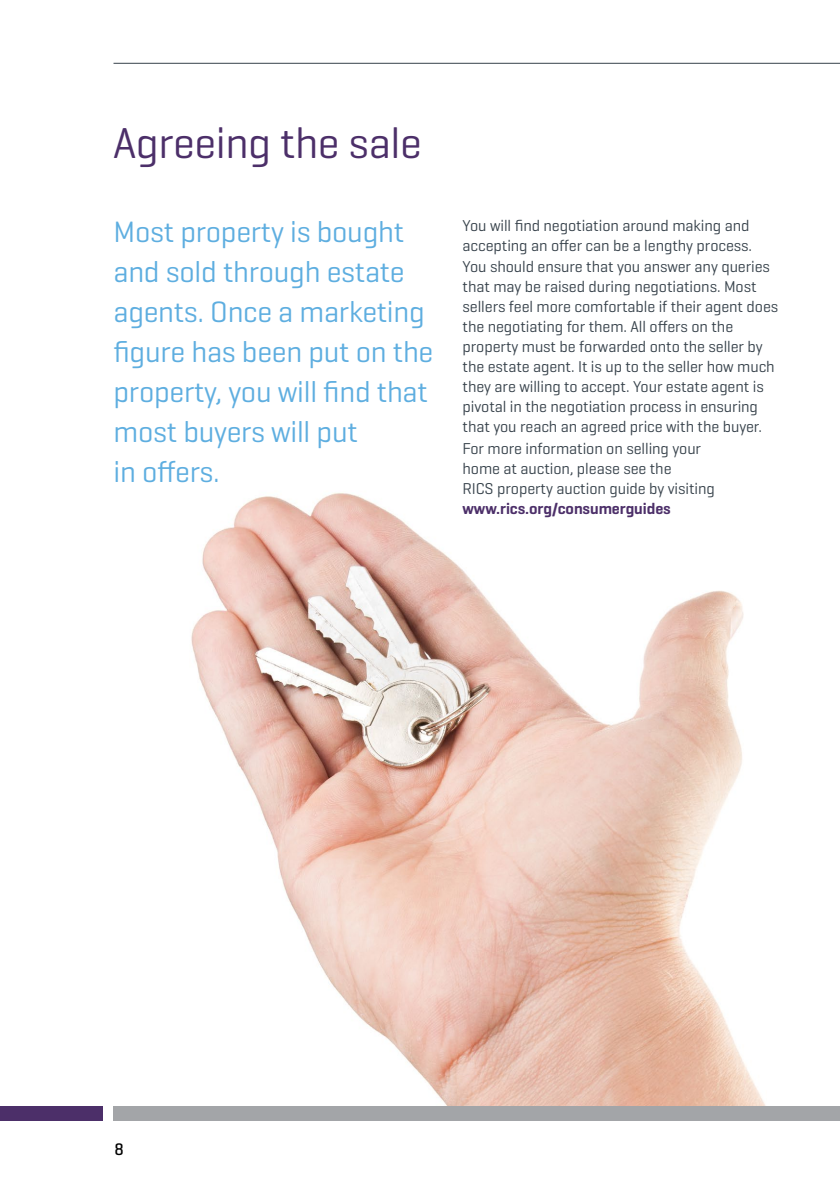
<style>
.page{position:relative;width:840px;height:1191px;background:#fff}
.page>*{position:absolute;margin:0;border:0;box-sizing:border-box;transform-origin:0 0}
.t1{font:44px "Geogrotesque";letter-spacing:-.01em;color:#4c2f69}
.t2{font:30px/40px "Geogrotesque";letter-spacing:-.01em;color:#5eaee0}
.t3{font:500 17px "Geogrotesque";color:#000}
.t4{font:16px/20px "Geogrotesque";letter-spacing:-.005em;color:#37424b}
.t5{font:600 16px "Geogrotesque";letter-spacing:-.005em;color:#4c2f69}
</style>
<div class="page">
<img style="left:191px;top:493px;width:575px;height:613px">
<hr style="left:113px;top:63px;width:726px;height:1px;background:#37424b">
<div style="left:113px;top:1106px;width:726px;height:14px;background:#a3a5a8"></div>
<div style="left:0;top:1106px;width:103px;height:14px;background:#4c2f69"></div>
<h1 class="t1" style="left:113px;top:115px;width:310px">Agreeing the sale</h1>
<h2 class="t2" style="left:113px;top:211px;width:321px">Most property is bought and sold through estate agents. Once a marketing figure has been put on the property, you will find that most buyers will put<br>in offers.</h2>
<p class="t4" style="left:462px;top:215px;width:317px">You will find negotiation around making and accepting an offer can be a lengthy process.<br>You should ensure that you answer any queries that may be raised during negotiations. Most sellers feel more comfortable if their agent does the negotiating for them. All offers on the property must be forwarded onto the seller by the estate agent. It is up to the seller how much they are willing to accept. Your estate agent is pivotal in the negotiation process in ensuring that you reach an agreed price with the buyer.</p>
<p class="t4" style="left:462px;top:438px;width:254px">For more information on selling your home at auction, please see the<br>RICS property auction guide by visiting</p>
<p class="t5" style="left:462px;top:499px;width:210px">www.rics.org/consumerguides</p>
<p class="t3" style="left:114px;top:1138px;width:11px">8</p>
</div>
